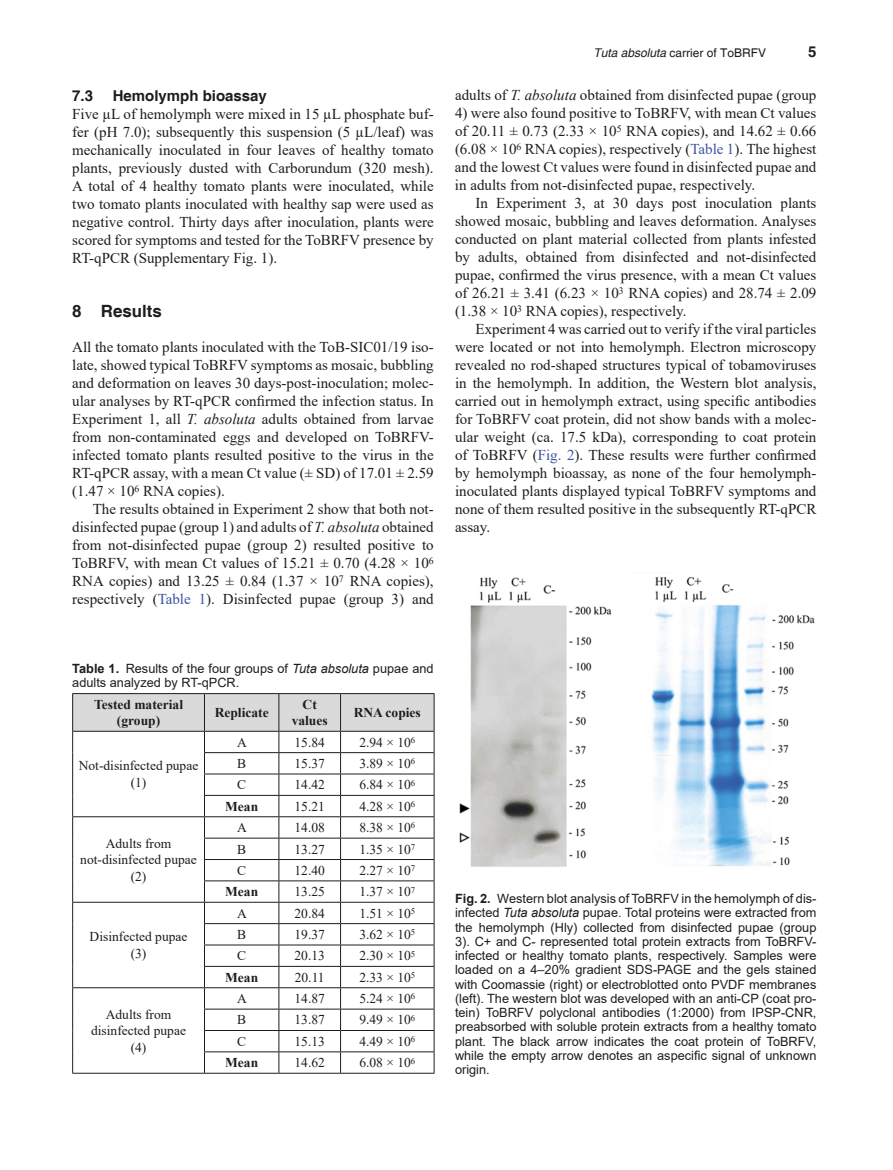
<style>
.page{position:relative;width:893px;height:1170px;background:#fff}
.page>*{position:absolute;margin:0;border:0;box-sizing:border-box;transform-origin:0 0}
.HEAD_1{font:700 16.8px "Helvetica";color:#1d1d1b}
.TEXT{font:15px/18px "Times New Roman";color:#1d1d1b;text-align:justify}
.TEXT_FLUSH{font:15px/18px "Times New Roman";color:#1d1d1b;text-align:justify}
.HEAD_2{font:700 15px "Helvetica";color:#1d1d1b}
.TB{font:13.5px/16.5px "Times New Roman";color:#1d1d1b;text-align:center}
.TB_COL_HD{font:700 13.5px/16.5px "Times New Roman";color:#1d1d1b;text-align:center}
.TB-2{font:700 13.5px "Times New Roman";color:#1d1d1b}
.t1{font:12.75px/14.2px "Arial";color:#1d1d1b}
.t2{font:12px "Helvetica";color:#1d1d1b}
.s1{font-style:italic}
.s2{color:#3a53a1}
.s3{font-weight:700}
</style>
<div class="page">
<svg style="left:72px;top:693px;width:363px;height:379px"></svg>
<hr style="left:72px;top:1072px;width:132px;height:1px;background:#1d1d1b">
<hr style="left:204px;top:1072px;width:75px;height:1px;background:#1d1d1b">
<hr style="left:279px;top:1072px;width:62px;height:1px;background:#1d1d1b">
<hr style="left:341px;top:1072px;width:93px;height:1px;background:#1d1d1b">
<img style="left:459px;top:577px;width:356px;height:290px">
<h2 class="HEAD_2" style="left:72px;top:86px;width:22px">7.3</h2>
<h2 class="HEAD_2" style="left:113px;top:86px;width:156px">Hemolymph bioassay</h2>
<p class="TEXT_FLUSH" style="left:72px;top:104px;width:363px">Five µL of hemolymph were mixed in 15 µL phosphate buf&shy;fer (pH 7.0); subsequently this suspension (5 µL/leaf) was mechanically inoculated in four leaves of healthy tomato plants, previously dusted with Carborundum (320 mesh).<br>A total of 4 healthy tomato plants were inoculated, while two tomato plants inoculated with healthy sap were used as negative control. Thirty days after inoculation, plants were scored for symptoms and tested for the ToBRFV presence by RT-qPCR (Supplementary Fig. 1).</p>
<h1 class="HEAD_1" style="left:72px;top:301px;width:91px">8 Results</h1>
<p class="TEXT_FLUSH" style="left:72px;top:337px;width:363px">All the tomato plants inoculated with the ToB-SIC01/19 iso&shy;late, showed typical ToBRFV symptoms as mosaic, bubbling and deformation on leaves 30 days-post-inoculation; molec&shy;ular analyses by RT-qPCR confirmed the infection status. In Experiment 1, all <span class="s1">T. absoluta</span> adults obtained from larvae from non-contaminated eggs and developed on ToBRFV&shy;infected tomato plants resulted positive to the virus in the RT-qPCR assay, with a mean Ct value (± SD) of 17.01 ± 2.59 (1.47 × 10<sup>6</sup> RNA copies).</p>
<p class="TEXT" style="left:72px;top:499px;width:363px;text-indent:21px">The results obtained in Experiment 2 show that both not&shy;disinfected pupae (group 1) and adults of <span class="s1">T. absoluta</span> obtained from not-disinfected pupae (group 2) resulted positive to ToBRFV, with mean Ct values of 15.21 ± 0.70 (4.28 × 10<sup>6<br></sup>RNA copies) and 13.25 ± 0.84 (1.37 × 10<sup>7</sup> RNA copies), respectively (<span class="s2">Table 1</span>). Disinfected pupae (group 3) and</p>
<p class="t2" style="left:593px;top:46px;width:174px"><span class="s1">Tuta absoluta</span> carrier of ToBRFV</p>
<p class="HEAD_2" style="left:808px;top:43px;width:10px">5</p>
<p class="TEXT" style="left:455px;top:86px;width:363px">adults of <span class="s1">T. absoluta</span> obtained from disinfected pupae (group</p>
<p class="TEXT" style="left:455px;top:104px;width:363px">4) were also found positive to ToBRFV, with mean Ct values of 20.11 ± 0.73 (2.33 × 10<sup>5</sup> RNA copies), and 14.62 ± 0.66 (6.08 × 10<sup>6</sup> RNA copies), respectively (<span class="s2">Table 1</span>). The highest and the lowest Ct values were found in disinfected pupae and in adults from not-disinfected pupae, respectively.</p>
<p class="TEXT" style="left:455px;top:194px;width:363px;text-indent:21px">In Experiment 3, at 30 days post inoculation plants showed mosaic, bubbling and leaves deformation. Analyses conducted on plant material collected from plants infested by adults, obtained from disinfected and not-disinfected pupae, confirmed the virus presence, with a mean Ct values of 26.21 ± 3.41 (6.23 × 10<sup>3</sup> RNA copies) and 28.74 ± 2.09 (1.38 × 10<sup>3</sup> RNA copies), respectively.</p>
<p class="TEXT" style="left:455px;top:320px;width:363px;text-indent:21px">Experiment 4 was carried out to verify if the viral particles were located or not into hemolymph. Electron microscopy revealed no rod-shaped structures typical of tobamoviruses in the hemolymph. In addition, the Western blot analysis, carried out in hemolymph extract, using specific antibodies for ToBRFV coat protein, did not show bands with a molec&shy;ular weight (ca. 17.5 kDa), corresponding to coat protein of ToBRFV (<span class="s2">Fig. 2</span>). These results were further confirmed by hemolymph bioassay, as none of the four hemolymph&shy;inoculated plants displayed typical ToBRFV symptoms and none of them resulted positive in the subsequently RT-qPCR assay.</p>
<p class="t1" style="left:72px;top:661px;width:363px"><span class="s3">Table 1.</span> Results of the four groups of <span class="s1">Tuta absoluta</span> pupae and adults analyzed by RT-qPCR.</p>
<p class="TB_COL_HD" style="left:94px;top:695px;width:91px">Tested material (group)</p>
<p class="TB_COL_HD" style="left:215px;top:703px;width:55px">Replicate</p>
<p class="TB_COL_HD" style="left:292px;top:695px;width:38px">Ct values</p>
<p class="TB_COL_HD" style="left:354px;top:703px;width:69px">RNA copies</p>
<p class="TB" style="left:79px;top:757px;width:121px">Not-disinfected pupae (1)</p>
<p class="TB" style="left:237px;top:733px;width:11px">A</p>
<p class="TB" style="left:295px;top:733px;width:32px">15.84</p>
<p class="TB" style="left:359px;top:733px;width:57px">2.94 × 10<sup>6</sup></p>
<p class="TB" style="left:237px;top:754px;width:11px">B</p>
<p class="TB" style="left:295px;top:754px;width:32px">15.37</p>
<p class="TB" style="left:359px;top:754px;width:57px">3.89 × 10<sup>6</sup></p>
<p class="TB" style="left:237px;top:776px;width:11px">C</p>
<p class="TB" style="left:295px;top:776px;width:32px">14.42</p>
<p class="TB" style="left:359px;top:776px;width:57px">6.84 × 10<sup>6</sup></p>
<p class="TB-2" style="left:225px;top:796px;width:34px">Mean</p>
<p class="TB" style="left:295px;top:797px;width:32px">15.21</p>
<p class="TB" style="left:359px;top:797px;width:57px">4.28 × 10<sup>6</sup></p>
<p class="TB" style="left:80px;top:834px;width:118px">Adults from not-disinfected pupae (2)</p>
<p class="TB" style="left:90px;top:928px;width:99px">Disinfected pupae (3)</p>
<p class="TB" style="left:91px;top:1005px;width:96px">Adults from disinfected pupae (4)</p>
<p class="TB" style="left:237px;top:818px;width:11px">A</p>
<p class="TB" style="left:295px;top:818px;width:32px">14.08</p>
<p class="TB" style="left:359px;top:818px;width:57px">8.38 × 10<sup>6</sup></p>
<p class="TB" style="left:237px;top:840px;width:11px">B</p>
<p class="TB" style="left:295px;top:840px;width:32px">13.27</p>
<p class="TB" style="left:359px;top:840px;width:57px">1.35 × 10<sup>7</sup></p>
<p class="TB" style="left:237px;top:861px;width:11px">C</p>
<p class="TB" style="left:295px;top:861px;width:32px">12.40</p>
<p class="TB" style="left:359px;top:861px;width:57px">2.27 × 10<sup>7</sup></p>
<p class="TB-2" style="left:225px;top:881px;width:34px">Mean</p>
<p class="TB" style="left:295px;top:883px;width:32px">13.25</p>
<p class="TB" style="left:359px;top:883px;width:57px">1.37 × 10<sup>7</sup></p>
<p class="TB" style="left:237px;top:904px;width:11px">A</p>
<p class="TB" style="left:295px;top:904px;width:32px">20.84</p>
<p class="TB" style="left:359px;top:904px;width:57px">1.51 × 10<sup>5</sup></p>
<p class="TB" style="left:237px;top:925px;width:11px">B</p>
<p class="TB" style="left:295px;top:925px;width:32px">19.37</p>
<p class="TB" style="left:359px;top:925px;width:57px">3.62 × 10<sup>5</sup></p>
<p class="TB" style="left:237px;top:947px;width:11px">C</p>
<p class="TB" style="left:295px;top:947px;width:32px">20.13</p>
<p class="TB" style="left:359px;top:947px;width:57px">2.30 × 10<sup>5</sup></p>
<p class="TB-2" style="left:225px;top:967px;width:34px">Mean</p>
<p class="TB" style="left:295px;top:968px;width:31px">20.11</p>
<p class="TB" style="left:359px;top:968px;width:57px">2.33 × 10<sup>5</sup></p>
<p class="TB" style="left:237px;top:989px;width:11px">A</p>
<p class="TB" style="left:295px;top:989px;width:32px">14.87</p>
<p class="TB" style="left:359px;top:989px;width:57px">5.24 × 10<sup>6</sup></p>
<p class="TB" style="left:237px;top:1011px;width:11px">B</p>
<p class="TB" style="left:295px;top:1011px;width:32px">13.87</p>
<p class="TB" style="left:359px;top:1011px;width:57px">9.49 × 10<sup>6</sup></p>
<p class="TB" style="left:237px;top:1032px;width:11px">C</p>
<p class="TB" style="left:295px;top:1032px;width:32px">15.13</p>
<p class="TB" style="left:359px;top:1032px;width:57px">4.49 × 10<sup>6</sup></p>
<p class="TB-2" style="left:225px;top:1052px;width:34px">Mean</p>
<p class="TB" style="left:295px;top:1053px;width:32px">14.62</p>
<p class="TB" style="left:359px;top:1053px;width:57px">6.08 × 10<sup>6</sup></p>
<p class="t1" style="left:455px;top:891px;width:363px;text-align:justify"><span class="s3">Fig. 2.</span> Western blot analysis of ToBRFV in the hemolymph of dis&shy;infected <span class="s1">Tuta absoluta</span> pupae. Total proteins were extracted from the hemolymph (Hly) collected from disinfected pupae (group 3). C+ and C- represented total protein extracts from ToBRFV&shy;infected or healthy tomato plants, respectively. Samples were loaded on a 4–20% gradient SDS-PAGE and the gels stained with Coomassie (right) or electroblotted onto PVDF membranes (left). The western blot was developed with an anti-CP (coat pro&shy;tein) ToBRFV polyclonal antibodies (1:2000) from IPSP-CNR, preabsorbed with soluble protein extracts from a healthy tomato plant. The black arrow indicates the coat protein of ToBRFV, while the empty arrow denotes an aspecific signal of unknown origin.</p>
</div>
